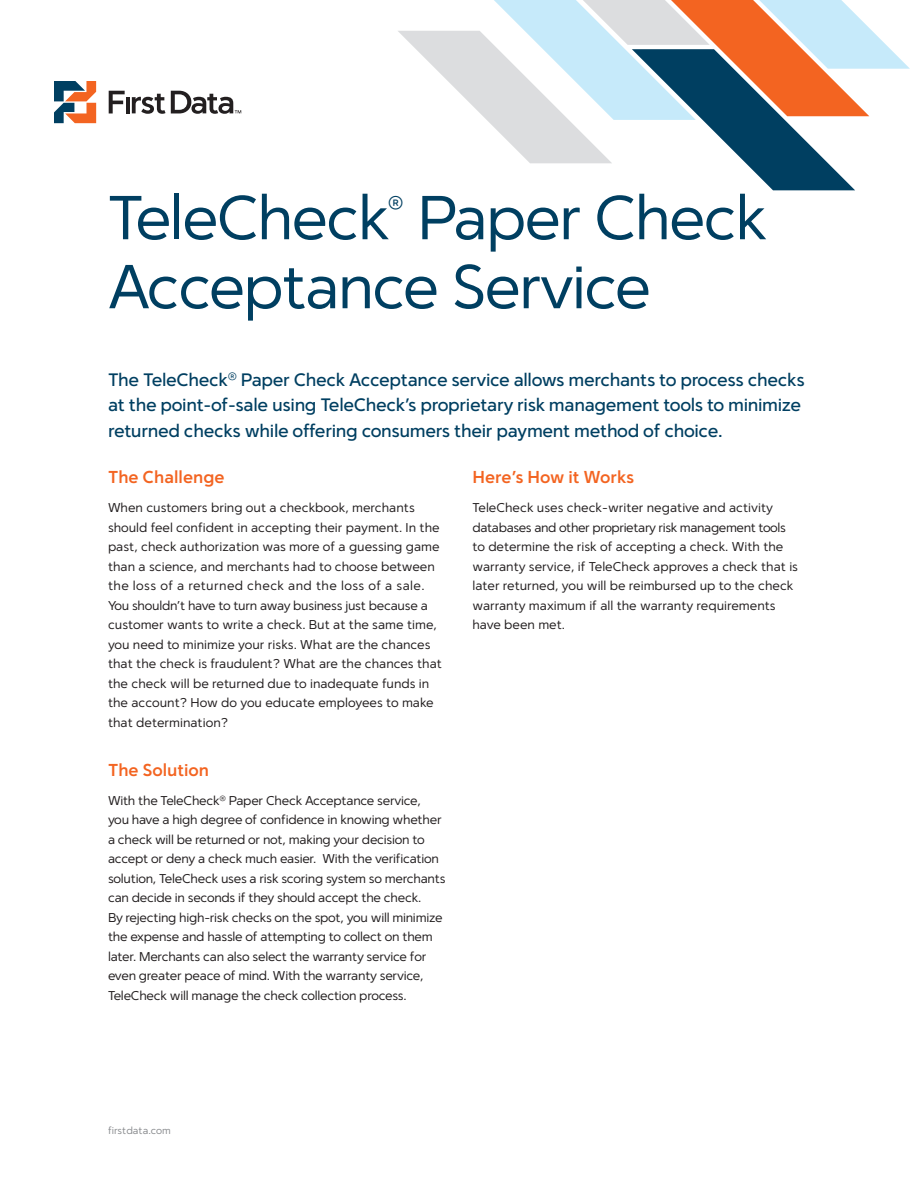
<style>
.page{position:relative;width:918px;height:1188px;background:#fff}
.page>*{position:absolute;margin:0;border:0;box-sizing:border-box;transform-origin:0 0}
.Headline_Front{font:61.8px "Simple Sans";letter-spacing:-.03em;color:#003f61}
.Intro{font:500 18px/25.5px "Simple Sans";letter-spacing:-.02em;color:#003f61}
.Headline_Front-2{font:18px "Simple Sans";color:#003f61}
.Subhead{font:700 17.25px "Simple Sans";color:#f36421}
.Body{font:12.75px/19.5px "Simple Sans";color:#231f20}
.Body-2{font:12.75px/19.5px "Simple Sans";letter-spacing:-.02em;color:#231f20}
.Body-3{font:10.2px "Simple Sans";color:#8a8c8f}
</style>
<div class="page">
<svg style="left:54px;top:81px;width:42px;height:42px"></svg>
<hr style="left:126px;top:97px;width:4px;height:16px;background:#231f20">
<svg style="left:109px;top:91px;width:16px;height:22px"></svg>
<svg style="left:132px;top:91px;width:109px;height:23px"></svg>
<svg style="left:398px;top:0;width:512px;height:190px"></svg>
<p class="Headline_Front" style="left:108px;top:181px;width:661px">TeleCheck Paper Check</p>
<p class="Headline_Front-2" style="left:388px;top:192px;width:17px">®</p>
<p class="Headline_Front" style="left:108px;top:250px;width:545px">Acceptance Service</p>
<p class="Intro" style="left:108px;top:366px;width:698px">The TeleCheck<sup>®</sup> Paper Check Acceptance service allows merchants to process checks at the point-of-sale using TeleCheck’s proprietary risk management tools to minimize returned checks while offering consumers their payment method of choice.</p>
<p class="Subhead" style="left:108px;top:467px;width:118px">The Challenge</p>
<p class="Body" style="left:108px;top:498px;width:336px">When customers bring out a checkbook, merchants should feel confident in accepting their payment. In the past, check authorization was more of a guessing game than a science, and merchants had to choose between the loss of a returned check and the loss of a sale.<br>You shouldn’t have to turn away business just because a customer wants to write a check. But at the same time, you need to minimize your risks. What are the chances that the check is fraudulent? What are the chances that the check will be returned due to inadequate funds in the account? How do you educate employees to make that determination?</p>
<p class="Subhead" style="left:108px;top:759px;width:103px">The Solution</p>
<p class="Body-2" style="left:108px;top:790px;width:339px">With the TeleCheck<sup>®</sup> Paper Check Acceptance service,<br>you have a high degree of confidence in knowing whether a check will be returned or not, making your decision to accept or deny a check much easier. With the verification solution, TeleCheck uses a risk scoring system so merchants can decide in seconds if they should accept the check.<br>By rejecting high-risk checks on the spot, you will minimize the expense and hassle of attempting to collect on them later. Merchants can also select the warranty service for even greater peace of mind. With the warranty service, TeleCheck will manage the check collection process.</p>
<p class="Subhead" style="left:472px;top:467px;width:163px">Here’s How it Works</p>
<p class="Body" style="left:472px;top:498px;width:327px">TeleCheck uses check-writer negative and activity databases and other proprietary risk management tools to determine the risk of accepting a check. With the warranty service, if TeleCheck approves a check that is later returned, you will be reimbursed up to the check warranty maximum if all the warranty requirements have been met.</p>
<p class="Body-3" style="left:108px;top:1124px;width:64px">firstdata.com</p>
</div>
